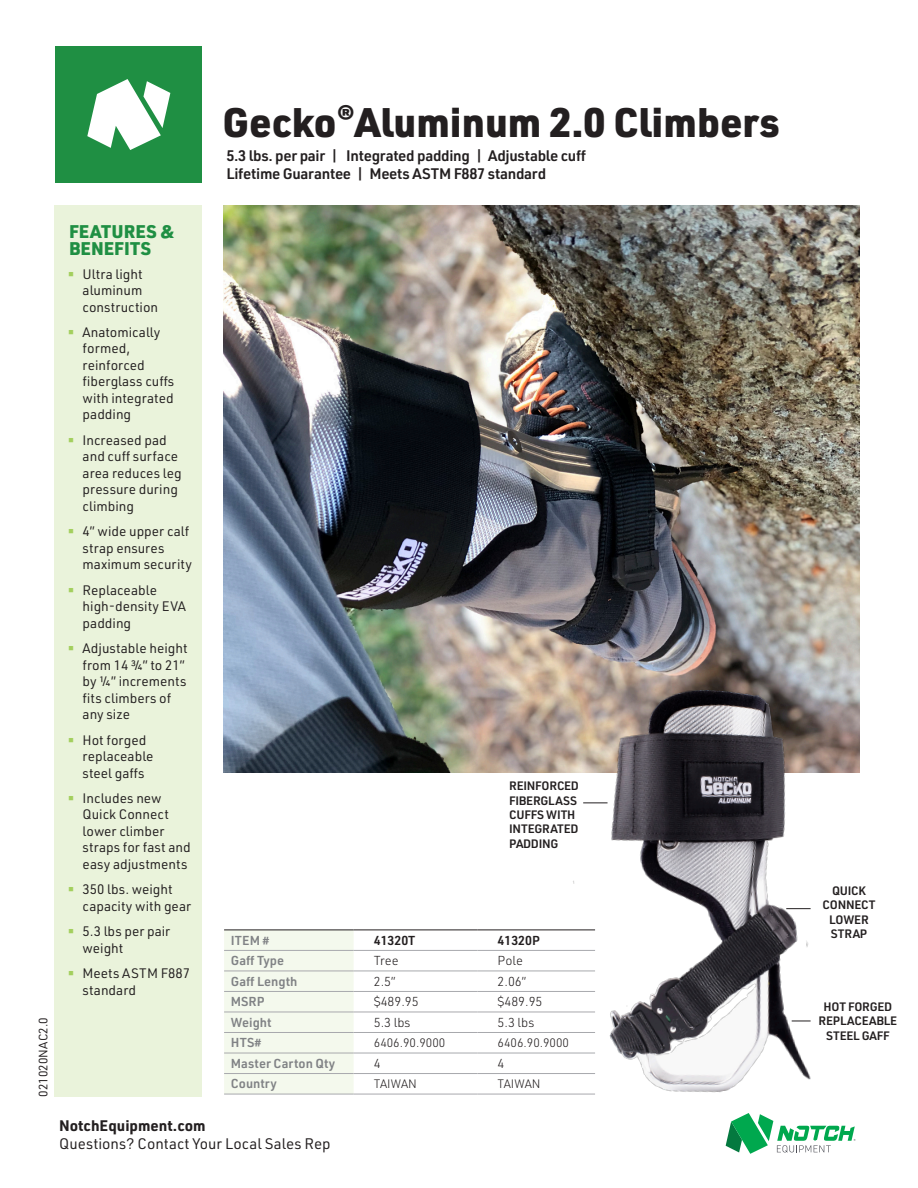
<style>
.page{position:relative;width:918px;height:1188px;background:#fff}
.page>*{position:absolute;margin:0;border:0;box-sizing:border-box;transform-origin:0 0}
.t1{font:900 40.5px "URWDIN";color:#231f20}
.t2{font:900 18px/16.8px "URWDIN";color:#1f8f43}
.t3{font:600 15px/18px "URWDIN";letter-spacing:-.02em;color:#231f20}
.t4{font:15px "URWDIN";color:#231f20}
.t5{font:700 15px "URWDIN";color:#231f20}
.t6{font:13.5px/16.5px "URWDIN";color:#231f20}
.t7{font:600 12.75px "URWDIN";color:#808285}
.t8{font:300 12.75px "URWDIN";color:#231f20}
.t9{font:600 12.75px "URWDIN";color:#231f20}
.t10{font:600 12px/14.4px "URWDIN";letter-spacing:-.02em;color:#231f20;text-align:center}
.t11{font:300 12px "URWDIN";color:#231f20}
.t12{font:12px "URWDIN";color:#231f20}
.s1{color:#a3cf5e}
</style>
<div class="page">
<img style="left:224px;top:205px;width:636px;height:567px">
<img style="left:513px;top:639px;width:347px;height:455px">
<div style="left:54px;top:205px;width:148px;height:892px;background:#eaf3db"></div>
<div style="left:55px;top:46px;width:147px;height:136px;background:#1f8f43"></div>
<svg style="left:87px;top:79px;width:83px;height:71px"></svg>
<div style="left:224px;top:931px;width:130px;height:163px;background:#f4f9ed"></div>
<hr style="left:224px;top:950px;width:130px;height:1px;background:#a8a9ad">
<hr style="left:354px;top:950px;width:123px;height:1px;background:#a8a9ad">
<hr style="left:477px;top:950px;width:118px;height:1px;background:#a8a9ad">
<hr style="left:224px;top:971px;width:130px;height:1px;background:#a8a9ad">
<hr style="left:354px;top:971px;width:123px;height:1px;background:#a8a9ad">
<hr style="left:477px;top:971px;width:118px;height:1px;background:#a8a9ad">
<hr style="left:224px;top:991px;width:130px;height:1px;background:#a8a9ad">
<hr style="left:354px;top:991px;width:123px;height:1px;background:#a8a9ad">
<hr style="left:477px;top:991px;width:118px;height:1px;background:#a8a9ad">
<hr style="left:224px;top:1012px;width:130px;height:1px;background:#a8a9ad">
<hr style="left:354px;top:1012px;width:123px;height:1px;background:#a8a9ad">
<hr style="left:477px;top:1012px;width:118px;height:1px;background:#a8a9ad">
<hr style="left:224px;top:1032px;width:130px;height:1px;background:#a8a9ad">
<hr style="left:354px;top:1032px;width:123px;height:1px;background:#a8a9ad">
<hr style="left:477px;top:1032px;width:118px;height:1px;background:#a8a9ad">
<hr style="left:224px;top:1053px;width:130px;height:1px;background:#a8a9ad">
<hr style="left:354px;top:1053px;width:123px;height:1px;background:#a8a9ad">
<hr style="left:477px;top:1053px;width:118px;height:1px;background:#a8a9ad">
<hr style="left:224px;top:1073px;width:130px;height:1px;background:#a8a9ad">
<hr style="left:224px;top:1094px;width:130px;height:1px;background:#a8a9ad">
<hr style="left:224px;top:930px;width:130px;height:1px;background:#231f20">
<hr style="left:354px;top:930px;width:123px;height:1px;background:#231f20">
<hr style="left:477px;top:930px;width:118px;height:1px;background:#231f20">
<hr style="left:354px;top:1073px;width:123px;height:1px;background:#a8a9ad">
<hr style="left:477px;top:1073px;width:118px;height:1px;background:#a8a9ad">
<hr style="left:354px;top:1094px;width:123px;height:1px;background:#a8a9ad">
<hr style="left:477px;top:1094px;width:118px;height:1px;background:#a8a9ad">
<svg style="left:583px;top:802px;width:25px;height:1px"></svg>
<svg style="left:786px;top:908px;width:25px;height:1px"></svg>
<svg style="left:792px;top:1021px;width:19px;height:1px"></svg>
<svg style="left:726px;top:1113px;width:130px;height:41px"></svg>
<p class="t1" style="left:223px;top:94px;width:559px">Gecko<sup>®</sup>Aluminum 2.0 Climbers</p>
<p class="t3" style="left:226px;top:146px;width:361px">5.3 lbs. per pair | Integrated padding | Adjustable cuff<br>Lifetime Guarantee | Meets ASTM F887 standard</p>
<p class="t12" style="left:35px;top:1097px;width:81px;rotate:-90deg">021020NAC2.0</p>
<p class="t2" style="left:69px;top:223px;width:107px">FEATURES &amp;<br>BENEFITS</p>
<p class="t6" style="left:83px;top:265px;width:77px;text-indent:-15px"><span class="s1">▬</span> Ultra light aluminum construction</p>
<p class="t6" style="left:83px;top:324px;width:93px;text-indent:-15px"><span class="s1">▬</span> Anatomically formed, reinforced fiberglass cuffs with integrated padding</p>
<p class="t6" style="left:83px;top:431px;width:101px;text-indent:-15px"><span class="s1">▬</span> Increased pad and cuff surface area reduces leg pressure during climbing</p>
<p class="t6" style="left:83px;top:523px;width:111px;text-indent:-15px"><span class="s1">▬</span> 4” wide upper calf strap ensures maximum security</p>
<p class="t6" style="left:83px;top:581px;width:105px;text-indent:-15px"><span class="s1">▬</span> Replaceable high-density EVA padding</p>
<p class="t6" style="left:83px;top:640px;width:107px;text-indent:-15px"><span class="s1">▬</span> Adjustable height from 14 ¾” to 21” by ¼” increments fits climbers of any size</p>
<p class="t6" style="left:83px;top:731px;width:73px;text-indent:-15px"><span class="s1">▬</span> Hot forged replaceable steel gaffs</p>
<p class="t6" style="left:83px;top:789px;width:110px;text-indent:-15px"><span class="s1">▬</span> Includes new<br>Quick Connect lower climber straps for fast and easy adjustments</p>
<p class="t6" style="left:83px;top:881px;width:110px;text-indent:-15px"><span class="s1">▬</span> 350 lbs. weight capacity with gear</p>
<p class="t6" style="left:83px;top:923px;width:89px;text-indent:-15px"><span class="s1">▬</span> 5.3 lbs per pair weight</p>
<p class="t6" style="left:83px;top:965px;width:109px;text-indent:-15px"><span class="s1">▬</span> Meets ASTM F887 standard</p>
<p class="t10" style="left:509px;top:778px;width:71px;text-align:left">REINFORCED<br>FIBERGLASS<br>CUFFS WITH<br>INTEGRATED<br>PADDING</p>
<p class="t7" style="left:231px;top:932px;width:40px">ITEM #</p>
<p class="t9" style="left:374px;top:932px;width:43px">41320T</p>
<p class="t9" style="left:498px;top:932px;width:44px">41320P</p>
<p class="t7" style="left:231px;top:952px;width:55px">Gaff Type</p>
<p class="t8" style="left:374px;top:952px;width:26px">Tree</p>
<p class="t8" style="left:498px;top:952px;width:27px">Pole</p>
<p class="t7" style="left:231px;top:973px;width:68px">Gaff Length</p>
<p class="t8" style="left:374px;top:973px;width:23px">2.5”</p>
<p class="t8" style="left:498px;top:973px;width:30px">2.06”</p>
<p class="t7" style="left:231px;top:993px;width:35px">MSRP</p>
<p class="t8" style="left:374px;top:993px;width:46px">$489.95</p>
<p class="t8" style="left:498px;top:993px;width:46px">$489.95</p>
<p class="t7" style="left:231px;top:1014px;width:42px">Weight</p>
<p class="t8" style="left:374px;top:1014px;width:38px">5.3 lbs</p>
<p class="t8" style="left:498px;top:1014px;width:38px">5.3 lbs</p>
<p class="t7" style="left:231px;top:1034px;width:32px">HTS#</p>
<p class="t11" style="left:374px;top:1035px;width:73px">6406.90.9000</p>
<p class="t11" style="left:498px;top:1035px;width:73px">6406.90.9000</p>
<p class="t7" style="left:231px;top:1055px;width:106px">Master Carton Qty</p>
<p class="t8" style="left:374px;top:1055px;width:8px">4</p>
<p class="t8" style="left:498px;top:1055px;width:8px">4</p>
<p class="t7" style="left:231px;top:1075px;width:48px">Country</p>
<p class="t11" style="left:374px;top:1076px;width:44px">TAIWAN</p>
<p class="t11" style="left:498px;top:1076px;width:44px">TAIWAN</p>
<p class="t5" style="left:59px;top:1115px;width:148px">NotchEquipment.com</p>
<p class="t4" style="left:59px;top:1134px;width:273px">Questions? Contact Your Local Sales Rep</p>
<p class="t10" style="left:832px;top:883px;width:35px">QUICK</p>
<p class="t10" style="left:823px;top:897px;width:54px">CONNECT<br>LOWER<br>STRAP</p>
<p class="t10" style="left:819px;top:999px;width:80px">HOT FORGED<br>REPLACEABLE<br>STEEL GAFF</p>
</div>
